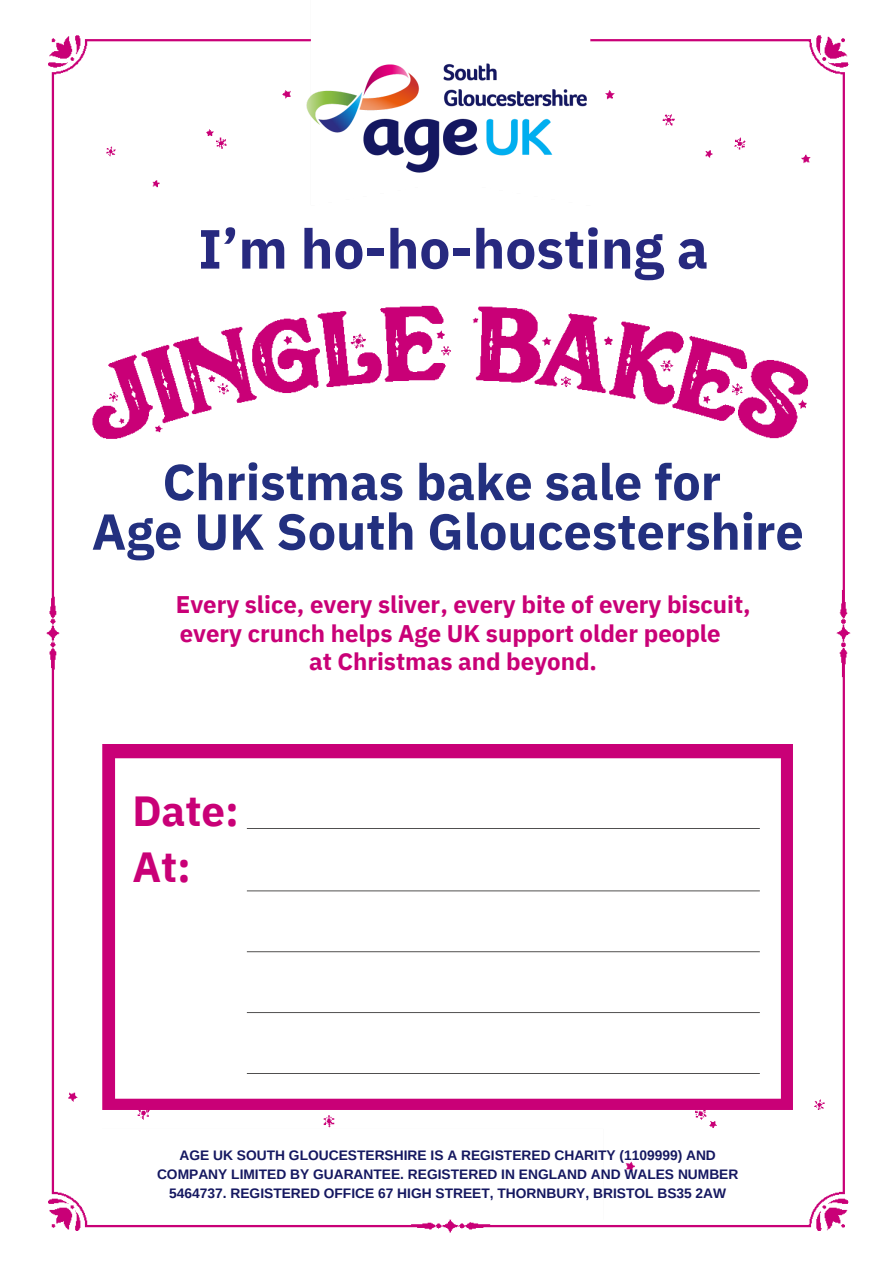
<style>
.page{position:relative;width:894px;height:1264px;background:#fff}
.page>*{position:absolute;margin:0;border:0;box-sizing:border-box;transform-origin:0 0}
.t1{font:700 55.05px "IBM Plex Sans";color:#27297f}
.t2{font:700 50.4px "IBM Plex Sans";color:#23307f}
.t3{font:700 42px/56.2px "IBM Plex Sans";color:#c90077}
.t4{font:700 24px/28.2px "IBM Plex Sans";color:#c90077}
.t5{font:700 13.8px/19.2px "Arimo";color:#141760;text-align:center}
</style>
<div class="page">
<img style="left:46px;top:35px;width:805px;height:1198px">
<img style="left:281px;top:40px;width:332px;height:157px">
<p class="t1" style="left:198px;top:212px;width:511px">I’m ho-ho-hosting a</p>
<p class="t2" style="left:162px;top:448px;width:560px">Christmas bake sale for</p>
<p class="t2" style="left:92px;top:498px;width:713px">Age UK South Gloucestershire</p>
<p class="t4" style="left:176px;top:590px;width:576px">Every slice, every sliver, every bite of every biscuit, every crunch helps Age UK support older people</p>
<p class="t4" style="left:309px;top:646px;width:289px">at Christmas and beyond.</p>
<p class="t3" style="left:132px;top:782px;width:108px">Date:<br>At:</p>
<p class="t5" style="left:157px;top:1145px;width:582px">AGE UK SOUTH GLOUCESTERSHIRE IS A REGISTERED CHARITY (1109999) AND<br>COMPANY LIMITED BY GUARANTEE. REGISTERED IN ENGLAND AND WALES NUMBER<br>5464737. REGISTERED OFFICE 67 HIGH STREET, THORNBURY, BRISTOL BS35 2AW</p>
</div>
